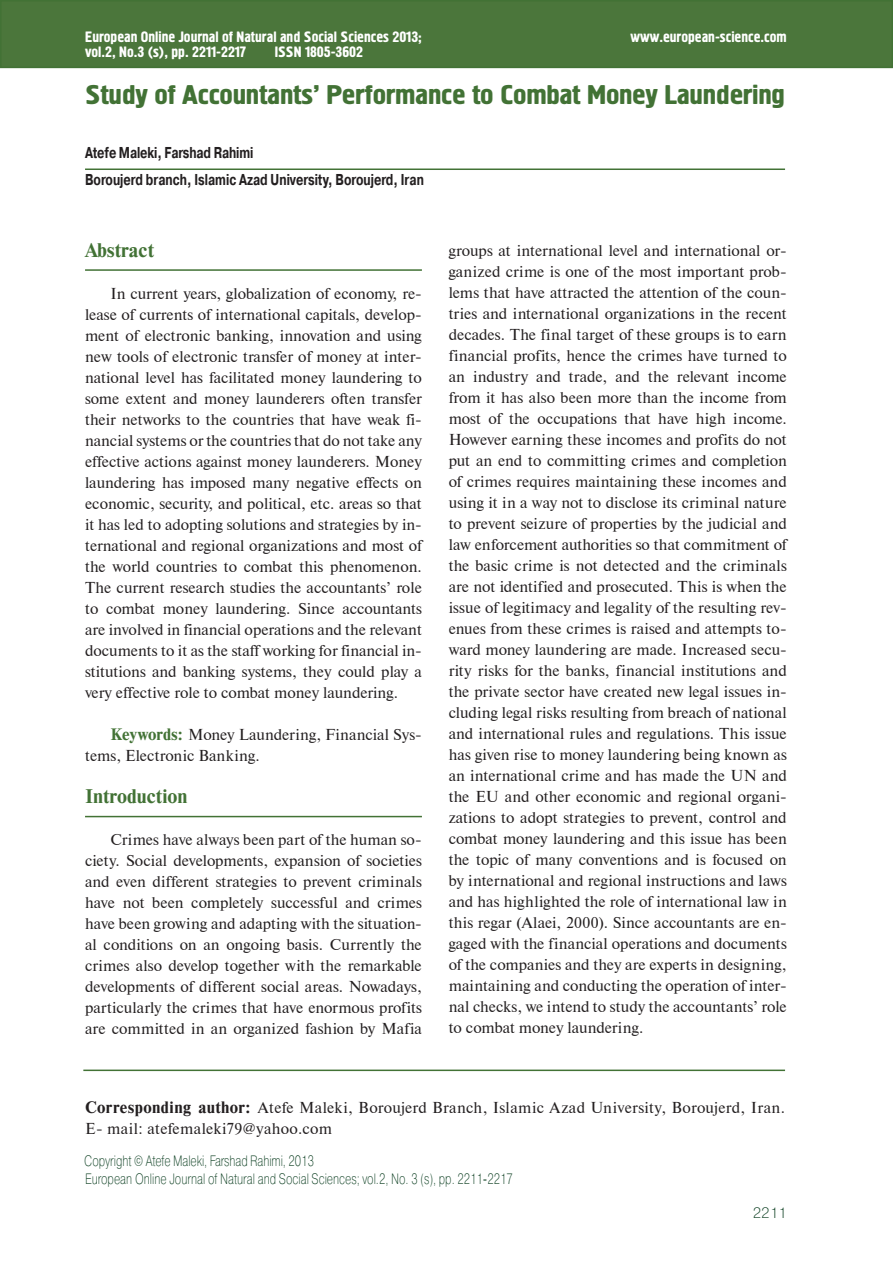
<style>
.page{position:relative;width:893px;height:1263px;background:#fff}
.page>*{position:absolute;margin:0;border:0;box-sizing:border-box;transform-origin:0 0}
.t1{font:27px "Hermes C";letter-spacing:-.01em;color:#427235;scale:1.11 1}
.t2{font:18.75px "Newton C Bold";color:#427235}
.t3{font:15.75px/21px "Newton CTT";letter-spacing:.005em;color:#231f20;text-align:justify}
.t4{font:700 15.75px/27.5px "Pragmatica C";color:#231f20;scale:.75 1}
.t5{font:15px/15.5px "Hermes C";color:#fff}
.t6{font:15px "Pragmatica Light C";color:#0b3e20;scale:.75 1}
.t7{font:15px "Pragmatica Light C";color:#0b3e20}
.s1{font-family:"Newton C Bold";color:#427235}
.s2{font-family:"Newton C Bold"}
</style>
<div class="page">
<div style="left:1px;top:1px;width:891px;height:66px;background:#4b763b"></div>
<div style="left:0;top:0;width:893px;height:68px;border:2px solid #427235"></div>
<hr style="left:83px;top:1070px;width:702px;height:1px;background:#427235">
<hr style="left:85px;top:269px;width:337px;height:2px;background:#427235">
<hr style="left:85px;top:816px;width:337px;height:1px;background:#427235">
<hr style="left:85px;top:169px;width:700px;height:1px;background:#427235">
<p class="t5" style="left:275px;top:29px;width:149px;text-indent:-190px">European Online Journal of Natural and Social Sciences 2013;<br>ISSN 1805-3602</p>
<p class="t5" style="left:630px;top:30px;width:158px">www.european-science.com</p>
<p class="t5" style="left:85px;top:45px;width:163px">vol.2, No.3 (s), pp. 2211-2217</p>
<h1 class="t1" style="left:85px;top:85px;width:632px">Study of Accountants’ Performance to Combat Money Laundering</h1>
<p class="t4" style="left:85px;top:139px;width:453px">Atefe Maleki, Farshad Rahimi<br>Boroujerd branch, Islamic Azad University, Boroujerd, Iran</p>
<p class="t2" style="left:85px;top:242px;width:71px">Abstract</p>
<p class="t3" style="left:85px;top:283px;width:338px;text-indent:26px">In current years, globalization of economy, re&shy;lease of currents of international capitals, develop&shy;ment of electronic banking, innovation and using new tools of electronic transfer of money at inter&shy;national level has facilitated money laundering to some extent and money launderers often transfer their networks to the countries that have weak fi&shy;nancial systems or the countries that do not take any effective actions against money launderers. Money laundering has imposed many negative effects on economic, security, and political, etc. areas so that it has led to adopting solutions and strategies by in&shy;ternational and regional organizations and most of the world countries to combat this phenomenon.<br>The current research studies the accountants’ role to combat money laundering. Since accountants are involved in financial operations and the relevant documents to it as the staff working for financial in&shy;stitutions and banking systems, they could play a very effective role to combat money laundering.</p>
<p class="t3" style="left:85px;top:724px;width:338px;text-indent:26px"><span class="s1">Keywords:</span> Money Laundering, Financial Sys&shy;tems, Electronic Banking.</p>
<p class="t2" style="left:85px;top:789px;width:104px">Introduction</p>
<p class="t3" style="left:85px;top:830px;width:338px;text-indent:26px">Crimes have always been part of the human so&shy;ciety. Social developments, expansion of societies and even different strategies to prevent criminals have not been completely successful and crimes have been growing and adapting with the situation&shy;al conditions on an ongoing basis. Currently the crimes also develop together with the remarkable developments of different social areas. Nowadays, particularly the crimes that have enormous profits are committed in an organized fashion by Mafia</p>
<p class="t3" style="left:449px;top:241px;width:340px">groups at international level and international or&shy;ganized crime is one of the most important prob&shy;lems that have attracted the attention of the coun&shy;tries and international organizations in the recent decades. The final target of these groups is to earn financial profits, hence the crimes have turned to an industry and trade, and the relevant income from it has also been more than the income from most of the occupations that have high income.<br>However earning these incomes and profits do not put an end to committing crimes and completion of crimes requires maintaining these incomes and using it in a way not to disclose its criminal nature to prevent seizure of properties by the judicial and law enforcement authorities so that commitment of the basic crime is not detected and the criminals are not identified and prosecuted. This is when the issue of legitimacy and legality of the resulting rev&shy;enues from these crimes is raised and attempts to&shy;ward money laundering are made. Increased secu&shy;rity risks for the banks, financial institutions and the private sector have created new legal issues in&shy;cluding legal risks resulting from breach of national and international rules and regulations. This issue has given rise to money laundering being known as an international crime and has made the UN and the EU and other economic and regional organi&shy;zations to adopt strategies to prevent, control and combat money laundering and this issue has been the topic of many conventions and is focused on by international and regional instructions and laws and has highlighted the role of international law in this regar (Alaei, 2000). Since accountants are en&shy;gaged with the financial operations and documents of the companies and they are experts in designing, maintaining and conducting the operation of inter&shy;nal checks, we intend to study the accountants’ role to combat money laundering.</p>
<p class="t3" style="left:85px;top:1098px;width:701px"><span class="s2">Corresponding author:</span> Atefe Maleki, Boroujerd Branch, Islamic Azad University, Boroujerd, Iran.<br>E- mail: atefemaleki79@yahoo.com</p>
<p class="t6" style="left:84px;top:1155px;width:308px">Copyright © Atefe Maleki, Farshad Rahimi, 2013</p>
<p class="t6" style="left:85px;top:1173px;width:572px">European Online Journal of Natural and Social Sciences; vol.2, No. 3 (s), pp. 2211-2217</p>
<p class="t7" style="left:753px;top:1208px;width:35px">2211</p>
</div>
